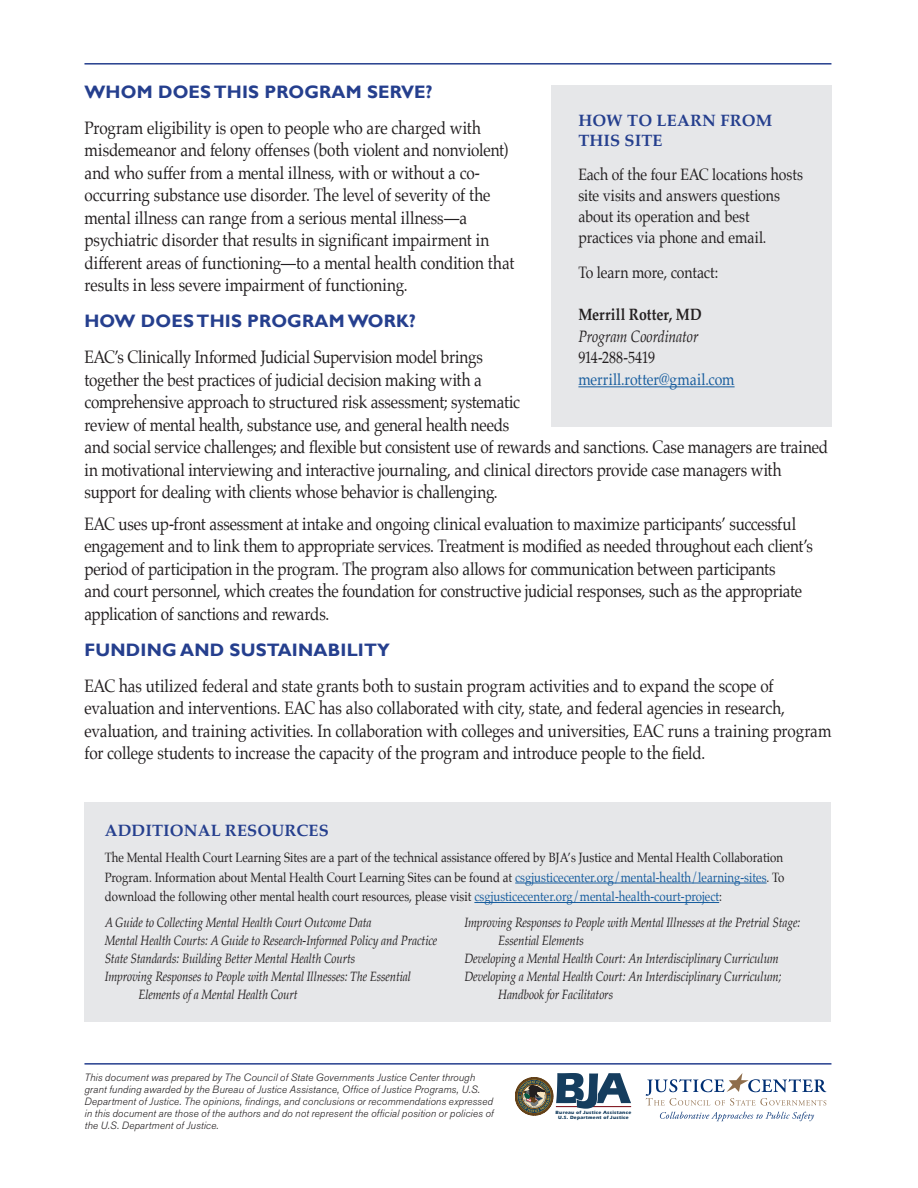
<style>
.page{position:relative;width:918px;height:1188px;background:#fff}
.page>*{position:absolute;margin:0;border:0;box-sizing:border-box;transform-origin:0 0}
.t1{font:18px/22.5px "Palatino";letter-spacing:-.01em;color:#231f20;scale:.85 1}
.t2{font:700 18px "Gill Sans";letter-spacing:.01em;color:#253f8e}
.t3{font:16.5px/21px "Palatino";letter-spacing:-.005em;color:#231f20;scale:.85 1}
.t4{font:700 16.5px/19.8px "Palatino";letter-spacing:.01em;color:#253f8e}
.t5{font:16.5px "Palatino";color:#175d9e;scale:.85 1}
.t6{font:italic 16.5px "Palatino";letter-spacing:-.005em;color:#231f20;scale:.85 1}
.t7{font:700 16.5px "Palatino";letter-spacing:.01em;color:#231f20;scale:.85 1}
.t8{font:16.5px "Palatino";letter-spacing:-.035em;color:#231f20;scale:.85 1}
.t9{font:italic 13.5px/18px "Palatino";letter-spacing:-.01em;color:#231f20;scale:.85 1}
.t10{font:13.5px/19.5px "Palatino";color:#231f20;text-align:justify;scale:.85 1}
.t11{font:italic 300 10.5px/12px "Akzidenz Grotesk BQ";letter-spacing:.01em;color:#231f20}
.t12{font:700 4.8px/4.8px "Eras ITC";letter-spacing:.06em;color:#153d5e;text-align:center}
.s1{color:#175d9e}
</style>
<div class="page">
<div style="left:84px;top:802px;width:747px;height:220px;background:#e6e7e9"></div>
<hr style="left:515px;top:883px;width:252px;height:1px;background:#175d9e">
<hr style="left:474px;top:902px;width:245px;height:1px;background:#175d9e">
<div style="left:551px;top:86px;width:280px;height:341px;background:#e6e7e9"></div>
<hr style="left:578px;top:386px;width:157px;height:1px;background:#175d9e">
<svg style="left:515px;top:1073px;width:116px;height:42px"></svg>
<svg style="left:646px;top:1073px;width:180px;height:33px"></svg>
<svg style="left:660px;top:1112px;width:154px;height:9px"></svg>
<hr style="left:84px;top:63px;width:747px;height:2px;background:#253f8e">
<hr style="left:84px;top:1063px;width:747px;height:2px;background:#253f8e">
<p class="t2" style="left:84px;top:81px;width:350px">WHOM DOES THIS PROGRAM SERVE?</p>
<p class="t1" style="left:84px;top:117px;width:507px">Program eligibility is open to people who are charged with misdemeanor and felony offenses (both violent and nonviolent) and who suffer from a mental illness, with or without a co&shy;occurring substance use disorder. The level of severity of the mental illness can range from a serious mental illness—a psychiatric disorder that results in significant impairment in different areas of functioning—to a mental health condition that results in less severe impairment of functioning.</p>
<p class="t2" style="left:84px;top:311px;width:333px">HOW DOES THIS PROGRAM WORK?</p>
<p class="t1" style="left:84px;top:346px;width:876px">EAC’s Clinically Informed Judicial Supervision model brings<br>together the best practices of judicial decision making with a<br>comprehensive approach to structured risk assessment; systematic<br>review of mental health, substance use, and general health needs<br>and social service challenges; and flexible but consistent use of rewards and sanctions. Case managers are trained in motivational interviewing and interactive journaling, and clinical directors provide case managers with support for dealing with clients whose behavior is challenging.</p>
<p class="t1" style="left:84px;top:512px;width:858px">EAC uses up-front assessment at intake and ongoing clinical evaluation to maximize participants’ successful engagement and to link them to appropriate services. Treatment is modified as needed throughout each client’s period of participation in the program. The program also allows for communication between participants<br>and court personnel, which creates the foundation for constructive judicial responses, such as the appropriate application of sanctions and rewards.</p>
<p class="t2" style="left:84px;top:639px;width:307px">FUNDING AND SUSTAINABILITY</p>
<p class="t1" style="left:84px;top:674px;width:880px">EAC has utilized federal and state grants both to sustain program activities and to expand the scope of evaluation and interventions. EAC has also collaborated with city, state, and federal agencies in research, evaluation, and training activities. In collaboration with colleges and universities, EAC runs a training program for college students to increase the capacity of the program and introduce people to the field.</p>
<p class="t4" style="left:578px;top:110px;width:195px">HOW TO LEARN FROM<br>THIS SITE</p>
<p class="t3" style="left:578px;top:164px;width:266px">Each of the four EAC locations hosts site visits and answers questions about its operation and best practices via phone and email.</p>
<p class="t3" style="left:578px;top:262px;width:166px">To learn more, contact:</p>
<p class="t7" style="left:578px;top:300px;width:147px">Merrill Rotter, MD</p>
<p class="t6" style="left:578px;top:322px;width:143px">Program Coordinator</p>
<p class="t8" style="left:578px;top:344px;width:92px">914-288-5419</p>
<p class="t5" style="left:578px;top:366px;width:185px">merrill.rotter@gmail.com</p>
<p class="t4" style="left:105px;top:820px;width:226px">ADDITIONAL RESOURCES</p>
<p class="t10" style="left:105px;top:848px;width:801px">The Mental Health Court Learning Sites are a part of the technical assistance offered by BJA’s Justice and Mental Health Collaboration Program. Information about Mental Health Court Learning Sites can be found at <span class="s1">csgjusticecenter.org/mental-health/learning-sites</span>. To download the following other mental health court resources, please visit <span class="s1">csgjusticecenter.org/mental-health-court-project</span>:</p>
<p class="t9" style="left:105px;top:913px;width:315px">A Guide to Collecting Mental Health Court Outcome Data</p>
<p class="t9" style="left:105px;top:931px;width:393px">Mental Health Courts: A Guide to Research-Informed Policy and Practice</p>
<p class="t9" style="left:105px;top:949px;width:296px">State Standards: Building Better Mental Health Courts</p>
<p class="t9" style="left:138px;top:967px;width:322px;text-indent:-34px">Improving Responses to People with Mental Illnesses: The Essential<br>Elements of a Mental Health Court</p>
<p class="t9" style="left:498px;top:913px;width:357px;text-indent:-34px">Improving Responses to People with Mental Illnesses at the Pretrial Stage:<br>Essential Elements</p>
<p class="t9" style="left:464px;top:949px;width:371px">Developing a Mental Health Court: An Interdisciplinary Curriculum</p>
<p class="t9" style="left:498px;top:967px;width:335px;text-indent:-34px">Developing a Mental Health Court: An Interdisciplinary Curriculum;<br>Handbook for Facilitators</p>
<p class="t11" style="left:84px;top:1072px;width:411px">This document was prepared by The Council of State Governments Justice Center through grant funding awarded by the Bureau of Justice Assistance, Office of Justice Programs, U.S.<br>Department of Justice. The opinions, findings, and conclusions or recommendations expressed in this document are those of the authors and do not represent the official position or policies of the U.S. Department of Justice.</p>
<p class="t12" style="left:556px;top:1110px;width:77px">Bureau of Justice Assistance<br>U.S. Department of Justice</p>
</div>
